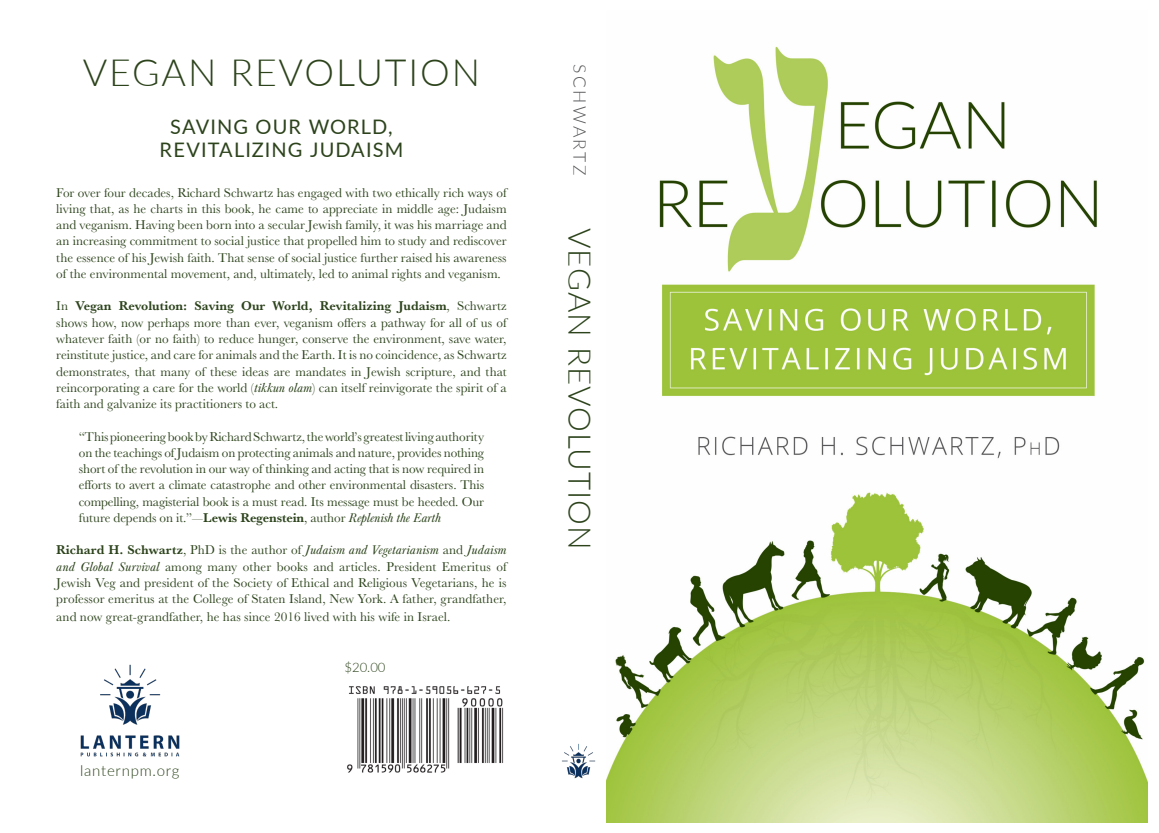
<style>
.page{position:relative;width:1159px;height:833px;background:#fff}
.page>*{position:absolute;margin:0;border:0;box-sizing:border-box;transform-origin:0 0}
.t1{font:300 37.5px "Lato";letter-spacing:.05em;color:#2c431b}
.t2{font:300 31.25px "Lato";letter-spacing:.03em;color:#2c431b}
.Normal_1st{font:20px "Lato";letter-spacing:.055em;color:#2c431b}
.t3{font:300 17.5px "Lato";letter-spacing:.14em;color:#57585a}
.t4{font:300 15px "Lato";letter-spacing:.05em;color:#2c431b}
.t5{font:13.12px/16.2px "Baskerville URW";color:#2c431b;text-align:justify}
.t6{font:300 13.12px "Lato";color:#2c431b}
.s1{font-weight:700}
.s2{font-style:italic}
</style>
<div class="page">
<img style="left:347px;top:686px;width:157px;height:87px">
<img style="left:562px;top:743px;width:34px;height:35px">
<img style="left:80px;top:664px;width:100px;height:93px">
<img style="left:606px;top:46px;width:541px;height:776px">
<p class="t1" style="left:83px;top:47px;width:398px">VEGAN REVOLUTION</p>
<p class="Normal_1st" style="left:170px;top:112px;width:224px">SAVING OUR WORLD,</p>
<p class="Normal_1st" style="left:160px;top:135px;width:245px">REVITALIZING JUDAISM</p>
<p class="t5" style="left:56px;top:184px;width:452px">For over four decades, Richard Schwartz has engaged with two ethically rich ways of living that, as he charts in this book, he came to appreciate in middle age: Judaism and veganism. Having been born into a secular Jewish family, it was his marriage and an increasing commitment to social justice that propelled him to study and rediscover the essence of his Jewish faith. That sense of social justice further raised his awareness of the environmental movement, and, ultimately, led to animal rights and veganism.</p>
<p class="t5" style="left:56px;top:297px;width:452px">In <span class="s1">Vegan Revolution: Saving Our World, Revitalizing Judaism</span>, Schwartz shows how, now perhaps more than ever, veganism offers a pathway for all of us of whatever faith (or no faith) to reduce hunger, conserve the environment, save water, reinstitute justice, and care for animals and the Earth. It is no coincidence, as Schwartz demonstrates, that many of these ideas are mandates in Jewish scripture, and that reincorporating a care for the world (<span class="s2">tikkun olam</span>) can itself reinvigorate the spirit of a faith and galvanize its practitioners to act.</p>
<p class="t5" style="left:79px;top:427px;width:407px">“This pioneering book by Richard Schwartz, the world’s greatest living authority on the teachings of Judaism on protecting animals and nature, provides nothing short of the revolution in our way of thinking and acting that is now required in efforts to avert a climate catastrophe and other environmental disasters. This compelling, magisterial book is a must read. Its message must be heeded. Our future depends on it.”—<span class="s1">Lewis Regenstein</span>, author <span class="s2">Replenish the Earth</span></p>
<p class="t5" style="left:56px;top:541px;width:452px"><span class="s1">Richard H. Schwartz</span>, PhD is the author of <span class="s2">Judaism and Vegetarianism</span> and <span class="s2">Judaism and Global Survival</span> among many other books and articles. President Emeritus of Jewish Veg and president of the Society of Ethical and Religious Vegetarians, he is professor emeritus at the College of Staten Island, New York. A father, grandfather,</p>
<p class="t5" style="left:56px;top:607px;width:395px">and now great-grandfather, he has since 2016 lived with his wife in Israel.</p>
<p class="t4" style="left:80px;top:760px;width:101px">lanternpm.org</p>
<p class="t6" style="left:344px;top:658px;width:43px">$20.00</p>
<p class="t3" style="left:592px;top:64px;width:112px;rotate:90deg">SCHWARTZ</p>
<p class="t2" style="left:601px;top:228px;width:323px;rotate:90deg">VEGAN REVOLUTION</p>
</div>
